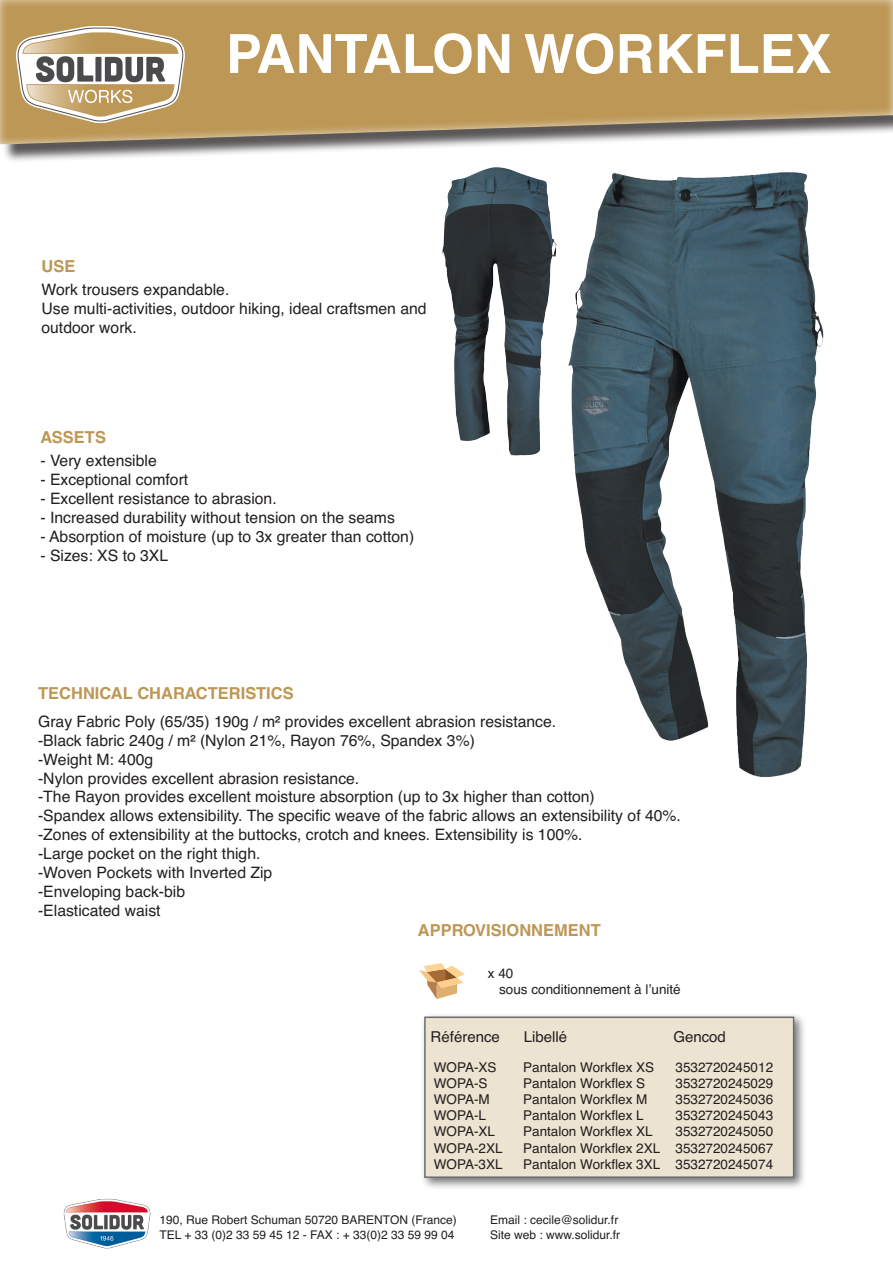
<style>
.page{position:relative;width:893px;height:1263px;background:#fff}
.page>*{position:absolute;margin:0;border:0;box-sizing:border-box;transform-origin:0 0}
.t1{font:700 54px "Helvetica LT Std";color:#fff}
.t2{font:700 16.5px "Helvetica LT Std";color:#bc9756}
.t3{font:15.75px/18.9px "Helvetica";color:#231f20}
.t4{font:15px "Helvetica";color:#231f20}
.t5{font:13.5px "Helvetica";color:#231f20}
.t6{font:12px/14.4px "Helvetica";color:#231f20}
</style>
<div class="page">
<img style="left:64px;top:1199px;width:86px;height:49px">
<div style="left:2px;top:2px;width:891px;height:161px;background:#231f20;opacity:.75"></div>
<div style="left:0;top:0;width:893px;height:147px;background:#fff;opacity:.75"></div>
<img style="left:17px;top:27px;width:168px;height:96px">
<div style="left:420px;top:1012px;width:387px;height:178px;background:#4b4c4d;opacity:.75"></div>
<div style="left:424px;top:1016px;width:370px;height:162px;background:#ede3d1;border:2px solid #6c6d70"></div>
<svg style="left:419px;top:963px;width:46px;height:36px"></svg>
<img style="left:568px;top:172px;width:256px;height:605px">
<img style="left:442px;top:167px;width:115px;height:289px">
<p class="t1" style="left:226px;top:21px;width:607px">PANTALON WORKFLEX</p>
<p class="t2" style="left:41px;top:256px;width:35px">USE</p>
<p class="t3" style="left:41px;top:281px;width:189px">Work trousers expandable.</p>
<p class="t3" style="left:41px;top:300px;width:387px">Use multi-activities, outdoor hiking, ideal craftsmen and outdoor work.</p>
<p class="t2" style="left:40px;top:427px;width:67px">ASSETS</p>
<p class="t3" style="left:40px;top:452px;width:118px">- Very extensible</p>
<p class="t3" style="left:40px;top:471px;width:149px">- Exceptional comfort</p>
<p class="t3" style="left:40px;top:490px;width:238px">- Excellent resistance to abrasion.</p>
<p class="t3" style="left:40px;top:509px;width:356px">- Increased durability without tension on the seams</p>
<p class="t3" style="left:40px;top:527px;width:375px">- Absorption of moisture (up to 3x greater than cotton)</p>
<p class="t3" style="left:40px;top:546px;width:129px">- Sizes: XS to 3XL</p>
<p class="t2" style="left:38px;top:684px;width:257px">TECHNICAL CHARACTERISTICS</p>
<p class="t3" style="left:38px;top:712px;width:520px">Gray Fabric Poly (65/35) 190g / m² provides excellent abrasion resistance.</p>
<p class="t3" style="left:38px;top:731px;width:438px">-Black fabric 240g / m² (Nylon 21%, Rayon 76%, Spandex 3%)</p>
<p class="t3" style="left:38px;top:750px;width:117px">-Weight M: 400g</p>
<p class="t3" style="left:38px;top:769px;width:323px">-Nylon provides excellent abrasion resistance.</p>
<p class="t3" style="left:38px;top:788px;width:558px">-The Rayon provides excellent moisture absorption (up to 3x higher than cotton)</p>
<p class="t3" style="left:38px;top:807px;width:644px">-Spandex allows extensibility. The specific weave of the fabric allows an extensibility of 40%.</p>
<p class="t3" style="left:38px;top:826px;width:546px">-Zones of extensibility at the buttocks, crotch and knees. Extensibility is 100%.</p>
<p class="t3" style="left:38px;top:845px;width:224px">-Large pocket on the right thigh.</p>
<p class="t3" style="left:38px;top:863px;width:236px">-Woven Pockets with Inverted Zip</p>
<p class="t3" style="left:38px;top:882px;width:149px">-Enveloping back-bib</p>
<p class="t3" style="left:38px;top:901px;width:124px">-Elasticated waist</p>
<p class="t2" style="left:418px;top:920px;width:185px">APPROVISIONNEMENT</p>
<p class="t5" style="left:488px;top:963px;width:27px">x 40</p>
<p class="t5" style="left:499px;top:979px;width:183px">sous conditionnement à l’unité</p>
<p class="t4" style="left:431px;top:1025px;width:71px">Référence</p>
<p class="t4" style="left:524px;top:1025px;width:45px">Libellé</p>
<p class="t4" style="left:673px;top:1025px;width:54px">Gencod</p>
<p class="t5" style="left:434px;top:1056px;width:64px">WOPA-XS</p>
<p class="t5" style="left:434px;top:1072px;width:55px">WOPA-S</p>
<p class="t5" style="left:434px;top:1089px;width:57px">WOPA-M</p>
<p class="t5" style="left:434px;top:1105px;width:54px">WOPA-L</p>
<p class="t5" style="left:434px;top:1121px;width:63px">WOPA-XL</p>
<p class="t5" style="left:434px;top:1137px;width:70px">WOPA-2XL</p>
<p class="t5" style="left:434px;top:1153px;width:70px">WOPA-3XL</p>
<p class="t5" style="left:523px;top:1056px;width:133px">Pantalon Workflex XS</p>
<p class="t5" style="left:523px;top:1072px;width:124px">Pantalon Workflex S</p>
<p class="t5" style="left:523px;top:1089px;width:126px">Pantalon Workflex M</p>
<p class="t5" style="left:523px;top:1105px;width:122px">Pantalon Workflex L</p>
<p class="t5" style="left:523px;top:1121px;width:131px">Pantalon Workflex XL</p>
<p class="t5" style="left:523px;top:1137px;width:139px">Pantalon Workflex 2XL</p>
<p class="t5" style="left:523px;top:1153px;width:139px">Pantalon Workflex 3XL</p>
<p class="t5" style="left:676px;top:1056px;width:99px">3532720245012</p>
<p class="t5" style="left:676px;top:1072px;width:99px">3532720245029</p>
<p class="t5" style="left:676px;top:1089px;width:99px">3532720245036</p>
<p class="t5" style="left:676px;top:1105px;width:99px">3532720245043</p>
<p class="t5" style="left:676px;top:1121px;width:99px">3532720245050</p>
<p class="t5" style="left:676px;top:1137px;width:99px">3532720245067</p>
<p class="t5" style="left:676px;top:1153px;width:99px">3532720245074</p>
<p class="t6" style="left:159px;top:1213px;width:299px">190, Rue Robert Schuman 50720 BARENTON (France)<br>TEL + 33 (0)2 33 59 45 12 - FAX : + 33(0)2 33 59 99 04</p>
<p class="t6" style="left:490px;top:1213px;width:132px">Email : cecile@solidur.fr<br>Site web : www.solidur.fr</p>
</div>
